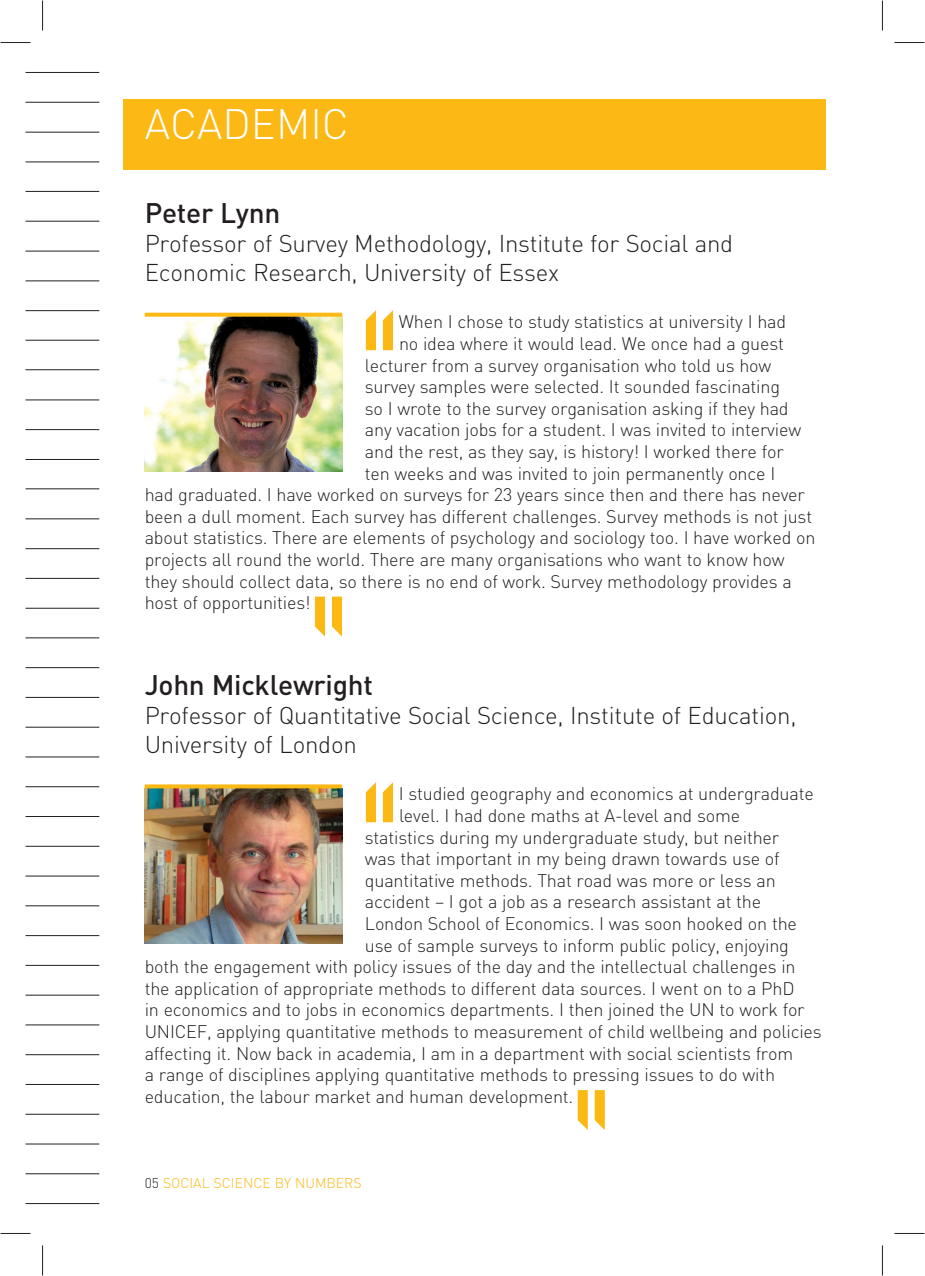
<style>
.page{position:relative;width:925px;height:1276px;background:#fff}
.page>*{position:absolute;margin:0;border:0;box-sizing:border-box;transform-origin:0 0}
.t1{font:300 42px "DIN";color:#fff}
.t2{font:500 28px "DIN";letter-spacing:-.01em;color:#231f20}
.t3{font:300 24px/28.8px "DIN";letter-spacing:-.01em;color:#231f20}
.t4{font:300 18px "DIN";letter-spacing:-.01em;color:#231f20}
.t5{font:300 14px "DIN";color:#fcb814}
.s1{color:#231f20}
</style>
<div class="page">
<div style="left:123px;top:99px;width:702px;height:71px;background:#fcb814"></div>
<hr style="left:26px;top:102px;width:73px;height:1px;background:#231f20">
<hr style="left:26px;top:72px;width:73px;height:1px;background:#231f20">
<hr style="left:26px;top:132px;width:73px;height:1px;background:#231f20">
<hr style="left:26px;top:162px;width:73px;height:1px;background:#231f20">
<hr style="left:26px;top:191px;width:73px;height:1px;background:#231f20">
<hr style="left:26px;top:221px;width:73px;height:1px;background:#231f20">
<hr style="left:26px;top:251px;width:73px;height:1px;background:#231f20">
<hr style="left:26px;top:280px;width:73px;height:1px;background:#231f20">
<hr style="left:26px;top:310px;width:73px;height:1px;background:#231f20">
<hr style="left:26px;top:340px;width:73px;height:1px;background:#231f20">
<hr style="left:26px;top:369px;width:73px;height:1px;background:#231f20">
<hr style="left:26px;top:399px;width:73px;height:1px;background:#231f20">
<hr style="left:26px;top:429px;width:73px;height:1px;background:#231f20">
<hr style="left:26px;top:459px;width:73px;height:1px;background:#231f20">
<hr style="left:26px;top:488px;width:73px;height:1px;background:#231f20">
<hr style="left:26px;top:518px;width:73px;height:1px;background:#231f20">
<hr style="left:26px;top:548px;width:73px;height:1px;background:#231f20">
<hr style="left:26px;top:578px;width:73px;height:1px;background:#231f20">
<hr style="left:26px;top:608px;width:73px;height:1px;background:#231f20">
<hr style="left:26px;top:637px;width:73px;height:1px;background:#231f20">
<hr style="left:26px;top:667px;width:73px;height:1px;background:#231f20">
<hr style="left:26px;top:697px;width:73px;height:1px;background:#231f20">
<hr style="left:26px;top:727px;width:73px;height:1px;background:#231f20">
<hr style="left:26px;top:756px;width:73px;height:1px;background:#231f20">
<hr style="left:26px;top:786px;width:73px;height:1px;background:#231f20">
<hr style="left:26px;top:816px;width:73px;height:1px;background:#231f20">
<hr style="left:26px;top:846px;width:73px;height:1px;background:#231f20">
<hr style="left:26px;top:875px;width:73px;height:1px;background:#231f20">
<hr style="left:26px;top:905px;width:73px;height:1px;background:#231f20">
<hr style="left:26px;top:935px;width:73px;height:1px;background:#231f20">
<hr style="left:26px;top:965px;width:73px;height:1px;background:#231f20">
<hr style="left:26px;top:994px;width:73px;height:1px;background:#231f20">
<hr style="left:26px;top:1024px;width:73px;height:1px;background:#231f20">
<hr style="left:26px;top:1054px;width:73px;height:1px;background:#231f20">
<hr style="left:26px;top:1084px;width:73px;height:1px;background:#231f20">
<hr style="left:26px;top:1114px;width:73px;height:1px;background:#231f20">
<hr style="left:26px;top:1143px;width:73px;height:1px;background:#231f20">
<hr style="left:26px;top:1173px;width:73px;height:1px;background:#231f20">
<hr style="left:26px;top:1203px;width:73px;height:1px;background:#231f20">
<img style="left:145px;top:317px;width:197px;height:154px">
<img style="left:145px;top:788px;width:197px;height:155px">
<svg style="left:366px;top:310px;width:10px;height:40px"></svg>
<svg style="left:383px;top:310px;width:10px;height:40px"></svg>
<svg style="left:366px;top:782px;width:10px;height:40px"></svg>
<svg style="left:383px;top:782px;width:10px;height:40px"></svg>
<svg style="left:315px;top:596px;width:10px;height:40px"></svg>
<svg style="left:332px;top:596px;width:10px;height:40px"></svg>
<svg style="left:577px;top:1090px;width:10px;height:40px"></svg>
<svg style="left:594px;top:1090px;width:10px;height:40px"></svg>
<svg style="left:145px;top:313px;width:197px;height:4px"></svg>
<svg style="left:145px;top:784px;width:197px;height:4px"></svg>
<hr style="left:1px;top:42px;width:30px;height:1px;background:#231f20">
<hr style="left:894px;top:42px;width:30px;height:1px;background:#231f20">
<hr style="left:1px;top:1233px;width:30px;height:1px;background:#231f20">
<hr style="left:894px;top:1233px;width:30px;height:1px;background:#231f20">
<hr style="left:42px;top:1px;width:1px;height:30px;background:#231f20">
<hr style="left:42px;top:1245px;width:1px;height:30px;background:#231f20">
<hr style="left:881px;top:1px;width:1px;height:30px;background:#231f20">
<hr style="left:881px;top:1245px;width:1px;height:30px;background:#231f20">
<h1 class="t1" style="left:145px;top:109px;width:206px">ACADEMIC</h1>
<h2 class="t2" style="left:145px;top:203px;width:137px">Peter Lynn</h2>
<h3 class="t3" style="left:145px;top:232px;width:589px">Professor of Survey Methodology, Institute for Social and<br>Economic Research, University of Essex</h3>
<p class="t4" style="left:399px;top:315px;width:388px">When I chose to study statistics at university I had</p>
<p class="t4" style="left:399px;top:337px;width:386px">no idea where it would lead. We once had a guest</p>
<p class="t4" style="left:365px;top:359px;width:408px">lecturer from a survey organisation who told us how</p>
<p class="t4" style="left:365px;top:380px;width:416px">survey samples were selected. It sounded fascinating</p>
<p class="t4" style="left:365px;top:402px;width:425px">so I wrote to the survey organisation asking if they had</p>
<p class="t4" style="left:365px;top:423px;width:437px">any vacation jobs for a student. I was invited to interview</p>
<p class="t4" style="left:365px;top:445px;width:420px">and the rest, as they say, is history! I worked there for</p>
<p class="t4" style="left:365px;top:467px;width:412px">ten weeks and was invited to join permanently once I</p>
<p class="t4" style="left:145px;top:488px;width:661px">had graduated. I have worked on surveys for 23 years since then and there has never</p>
<p class="t4" style="left:145px;top:510px;width:668px">been a dull moment. Each survey has different challenges. Survey methods is not just</p>
<p class="t4" style="left:145px;top:531px;width:672px">about statistics. There are elements of psychology and sociology too. I have worked on</p>
<p class="t4" style="left:145px;top:553px;width:641px">projects all round the world. There are many organisations who want to know how</p>
<p class="t4" style="left:145px;top:575px;width:648px">they should collect data, so there is no end of work. Survey methodology provides a</p>
<p class="t4" style="left:145px;top:596px;width:167px">host of opportunities!</p>
<h2 class="t2" style="left:145px;top:675px;width:230px">John Micklewright</h2>
<h3 class="t3" style="left:145px;top:704px;width:653px">Professor of Quantitative Social Science, Institute of Education,<br>University of London</h3>
<p class="t4" style="left:399px;top:787px;width:416px">I studied geography and economics at undergraduate</p>
<p class="t4" style="left:399px;top:809px;width:342px">level. I had done maths at A-level and some</p>
<p class="t4" style="left:365px;top:830px;width:415px">statistics during my undergraduate study, but neither</p>
<p class="t4" style="left:365px;top:852px;width:416px">was that important in my being drawn towards use of</p>
<p class="t4" style="left:365px;top:874px;width:412px">quantitative methods. That road was more or less an</p>
<p class="t4" style="left:365px;top:895px;width:397px">accident – I got a job as a research assistant at the</p>
<p class="t4" style="left:365px;top:917px;width:433px">London School of Economics. I was soon hooked on the</p>
<p class="t4" style="left:365px;top:938px;width:425px">use of sample surveys to inform public policy, enjoying</p>
<p class="t4" style="left:145px;top:960px;width:652px">both the engagement with policy issues of the day and the intellectual challenges in</p>
<p class="t4" style="left:145px;top:982px;width:651px">the application of appropriate methods to different data sources. I went on to a PhD</p>
<p class="t4" style="left:145px;top:1003px;width:661px">in economics and to jobs in economics departments. I then joined the UN to work for</p>
<p class="t4" style="left:145px;top:1025px;width:678px">UNICEF, applying quantitative methods to measurement of child wellbeing and policies</p>
<p class="t4" style="left:145px;top:1046px;width:649px">affecting it. Now back in academia, I am in a department with social scientists from</p>
<p class="t4" style="left:145px;top:1068px;width:631px">a range of disciplines applying quantitative methods to pressing issues to do with</p>
<p class="t4" style="left:145px;top:1090px;width:430px">education, the labour market and human development.</p>
<p class="t5" style="left:145px;top:1178px;width:218px"><span class="s1">05</span> SOCIAL SCIENCE BY NUMBERS</p>
</div>
